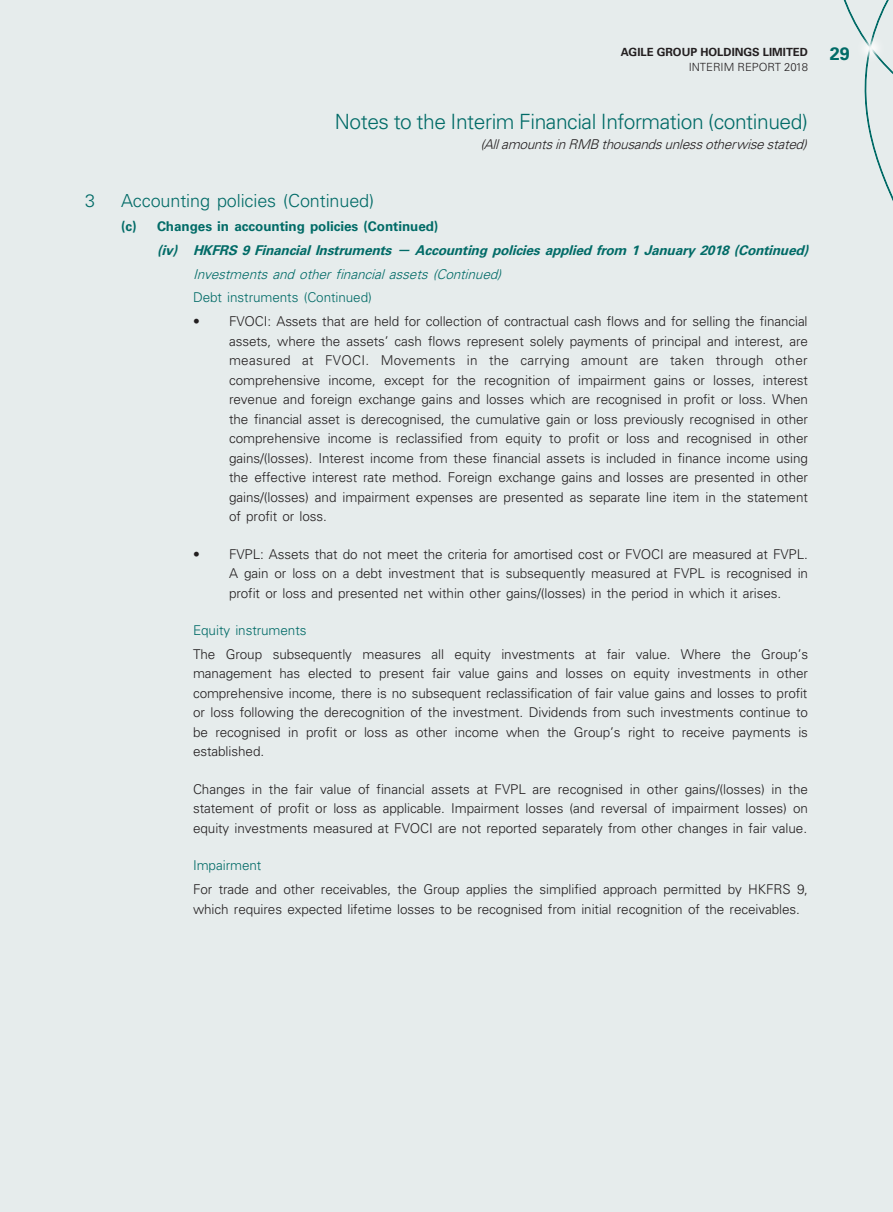
<style>
.page{position:relative;width:893px;height:1212px;background:#e6ecec}
.page>*{position:absolute;margin:0;border:0;box-sizing:border-box;transform-origin:0 0}
.t1{font:300 21px "Univers LT Std";letter-spacing:-.02em;color:#016b67}
._03_H1{font:300 18px "Univers LT Std";letter-spacing:-.005em;color:#016b67}
.t2{font:700 18px "Univers LT Std";color:#016b67}
._10__________IN6{font:300 13.5px/19.5px "Univers LT Std";letter-spacing:-.005em;color:#231f20;text-align:justify}
._14_______P6{font:300 13.5px/19.5px "Univers LT Std";letter-spacing:-.005em;color:#231f20;text-align:justify}
._05_____H3{font:italic 700 13.5px "Univers LT Std";color:#016b67}
._06a_______H5{font:300 13.5px "Univers LT Std";letter-spacing:-.005em;color:#016b67}
.t3{font:italic 300 13.5px "Univers LT Std";color:#231f20}
._06_______H4{font:italic 300 13.5px "Univers LT Std";color:#016b67}
._04___H2{font:700 13.5px "Univers LT Std";letter-spacing:-.005em;color:#016b67}
.t4{font:700 11.25px "Univers LT Std";color:#231f20}
.t5{font:300 11.25px "Univers LT Std";color:#231f20}
</style>
<div class="page">
<svg style="left:843px;top:0;width:50px;height:201px"></svg>
<img style="left:843px;top:22px;width:50px;height:54px">
<p class="t4" style="left:621px;top:46px;width:189px">AGILE GROUP HOLDINGS LIMITED</p>
<p class="t5" style="left:689px;top:61px;width:121px">INTERIM REPORT 2018</p>
<h1 class="t1" style="left:335px;top:109px;width:475px">Notes to the Interim Financial Information (continued)</h1>
<p class="t3" style="left:480px;top:136px;width:332px">(AllamountsinRMBthousandsunlessotherwisestated)</p>
<p class="_03_H1" style="left:85px;top:190px;width:12px">3</p>
<p class="_03_H1" style="left:121px;top:190px;width:255px">Accounting policies (Continued)</p>
<p class="_04___H2" style="left:121px;top:219px;width:319px">(c) Changes in accounting policies (Continued)</p>
<p class="_05_____H3" style="left:157px;top:242px;width:657px">(iv) HKFRS 9FinancialInstruments — Accountingpoliciesappliedfrom 1January2018(Continued)</p>
<p class="_06_______H4" style="left:193px;top:266px;width:314px">Investments and other financial assets (Continued)</p>
<p class="_06a_______H5" style="left:193px;top:290px;width:180px">Debt instruments (Continued)</p>
<p class="_10__________IN6" style="left:229px;top:312px;width:580px;text-indent:-36px">• FVOCI: Assets that are held for collection of contractual cash flows and for selling the financial assets, where the assets’ cash flows represent solely payments of principal and interest, are measured at FVOCI. Movements in the carrying amount are taken through other comprehensive income, except for the recognition of impairment gains or losses, interest revenue and foreign exchange gains and losses which are recognised in profit or loss. When the financial asset is derecognised, the cumulative gain or loss previously recognised in other comprehensive income is reclassified from equity to profit or loss and recognised in other gains/(losses). Interest income from these financial assets is included in finance income using the effective interest rate method. Foreign exchange gains and losses are presented in other gains/(losses) and impairment expenses are presented as separate line item in the statement of profit or loss.</p>
<p class="_10__________IN6" style="left:229px;top:544px;width:580px;text-indent:-36px">• FVPL: Assets that do not meet the criteria for amortised cost or FVOCI are measured at FVPL.<br>A gain or loss on a debt investment that is subsequently measured at FVPL is recognised in profit or loss and presented net within other gains/(losses) in the period in which it arises.</p>
<p class="_06a_______H5" style="left:193px;top:622px;width:115px">Equity instruments</p>
<p class="_14_______P6" style="left:193px;top:644px;width:616px">The Group subsequently measures all equity investments at fair value. Where the Group’s management has elected to present fair value gains and losses on equity investments in other comprehensive income, there is no subsequent reclassification of fair value gains and losses to profit or loss following the derecognition of the investment. Dividends from such investments continue to be recognised in profit or loss as other income when the Group’s right to receive payments is established.</p>
<p class="_14_______P6" style="left:193px;top:779px;width:616px">Changes in the fair value of financial assets at FVPL are recognised in other gains/(losses) in the statement of profit or loss as applicable. Impairment losses (and reversal of impairment losses) on equity investments measured at FVOCI are not reported separately from other changes in fair value.</p>
<p class="_06a_______H5" style="left:193px;top:857px;width:70px">Impairment</p>
<p class="_14_______P6" style="left:193px;top:880px;width:616px">For trade and other receivables, the Group applies the simplified approach permitted by HKFRS 9, which requires expected lifetime losses to be recognised from initial recognition of the receivables.</p>
<h2 class="t2" style="left:830px;top:43px;width:22px">29</h2>
</div>
